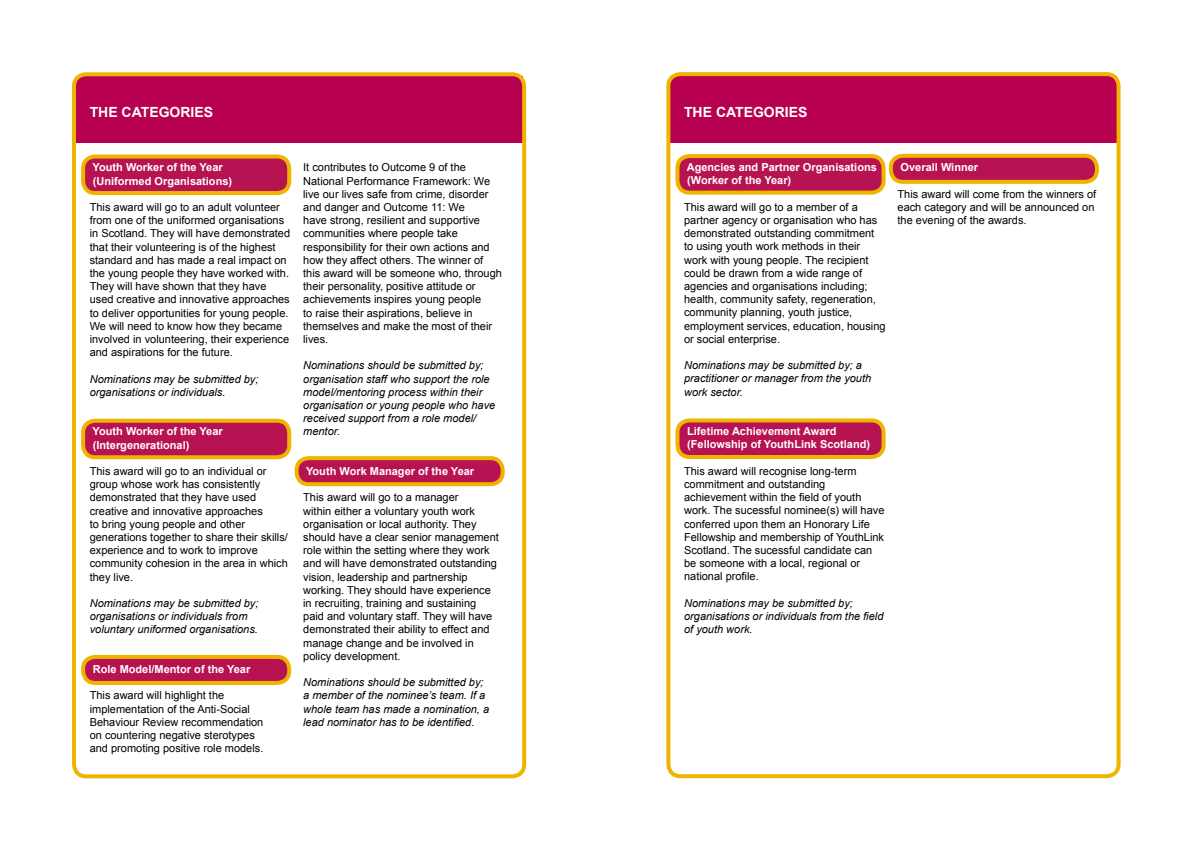
<style>
.page{position:relative;width:1191px;height:842px;background:#fff}
.page>*{position:absolute;margin:0;border:0;box-sizing:border-box;transform-origin:0 0}
.t1{font:700 14px "Arial";color:#fff}
.t2{font:11px/13.2px "Arial";color:#000}
.t3{font:italic 11px/13.2px "Arial";color:#000}
.t4{font:700 11px/13.2px "Arial";color:#fff}
</style>
<div class="page">
<div style="left:670px;top:76px;width:446px;height:67px;background:#b70050"></div>
<div style="left:76px;top:76px;width:446px;height:67px;background:#b70050"></div>
<div style="left:72px;top:72px;width:454px;height:706px;border:4px solid #eeb400;border-radius:12px"></div>
<div style="left:666px;top:72px;width:454px;height:706px;border:4px solid #eeb400;border-radius:12px"></div>
<div style="left:83px;top:156px;width:206px;height:37px;background:#b71352;border-radius:12px"></div>
<div style="left:81px;top:154px;width:210px;height:41px;border:4px solid #eeb400;border-radius:12px"></div>
<div style="left:83px;top:657px;width:206px;height:26px;background:#b71352;border-radius:12px"></div>
<div style="left:81px;top:655px;width:210px;height:30px;border:4px solid #eeb400;border-radius:12px"></div>
<div style="left:296px;top:458px;width:207px;height:26px;background:#b71352;border-radius:12px"></div>
<div style="left:294px;top:456px;width:211px;height:30px;border:4px solid #eeb400;border-radius:12px"></div>
<div style="left:891px;top:156px;width:206px;height:26px;background:#b71352;border-radius:12px"></div>
<div style="left:889px;top:154px;width:210px;height:30px;border:4px solid #eeb400;border-radius:12px"></div>
<div style="left:83px;top:421px;width:206px;height:36px;background:#b71352;border-radius:12px"></div>
<div style="left:81px;top:419px;width:210px;height:40px;border:4px solid #eeb400;border-radius:12px"></div>
<div style="left:677px;top:156px;width:206px;height:37px;background:#b71352;border-radius:12px"></div>
<div style="left:675px;top:154px;width:210px;height:41px;border:4px solid #eeb400;border-radius:12px"></div>
<div style="left:677px;top:420px;width:206px;height:37px;background:#b71352;border-radius:12px"></div>
<div style="left:675px;top:418px;width:210px;height:41px;border:4px solid #eeb400;border-radius:12px"></div>
<p class="t1" style="left:90px;top:103px;width:125px">THE CATEGORIES</p>
<p class="t1" style="left:684px;top:102px;width:125px">THE CATEGORIES</p>
<p class="t4" style="left:93px;top:161px;width:141px">Youth Worker of the Year (Uniformed Organisations)</p>
<p class="t2" style="left:90px;top:201px;width:202px">This award will go to an adult volunteer from one of the uniformed organisations in Scotland. They will have demonstrated that their volunteering is of the highest standard and has made a real impact on the young people they have worked with.<br>They will have shown that they have used creative and innovative approaches to deliver opportunities for young people.<br>We will need to know how they became involved in volunteering, their experience and aspirations for the future.</p>
<p class="t3" style="left:90px;top:372px;width:170px">Nominations may be submitted by; organisations or individuals.</p>
<p class="t4" style="left:93px;top:425px;width:132px">Youth Worker of the Year (Intergenerational)</p>
<p class="t2" style="left:90px;top:465px;width:200px">This award will go to an individual or group whose work has consistently demonstrated that they have used creative and innovative approaches<br>to bring young people and other generations together to share their skills/ experience and to work to improve community cohesion in the area in which they live.</p>
<p class="t3" style="left:90px;top:597px;width:170px">Nominations may be submitted by; organisations or individuals from voluntary uniformed organisations.</p>
<p class="t4" style="left:93px;top:663px;width:159px">Role Model/Mentor of the Year</p>
<p class="t2" style="left:90px;top:689px;width:175px">This award will highlight the implementation of the Anti-Social Behaviour Review recommendation on countering negative sterotypes and promoting positive role models.</p>
<p class="t2" style="left:303px;top:161px;width:200px">It contributes to Outcome 9 of the National Performance Framework: We live our lives safe from crime, disorder and danger and Outcome 11: We<br>have strong, resilient and supportive communities where people take responsibility for their own actions and how they affect others. The winner of this award will be someone who, through their personality, positive attitude or achievements inspires young people<br>to raise their aspirations, believe in themselves and make the most of their lives.</p>
<p class="t3" style="left:303px;top:359px;width:193px">Nominations should be submitted by; organisation staff who support the role model/mentoring process within their organisation or young people who have received support from a role model/ mentor.</p>
<p class="t4" style="left:306px;top:465px;width:170px">Youth Work Manager of the Year</p>
<p class="t2" style="left:303px;top:491px;width:197px">This award will go to a manager<br>within either a voluntary youth work organisation or local authority. They should have a clear senior management role within the setting where they work and will have demonstrated outstanding vision, leadership and partnership working. They should have experience in recruiting, training and sustaining paid and voluntary staff. They will have demonstrated their ability to effect and manage change and be involved in policy development.</p>
<p class="t3" style="left:303px;top:676px;width:187px">Nominations should be submitted by; a member of the nominee’s team. If a whole team has made a nomination, a lead nominator has to be identified.</p>
<p class="t4" style="left:686px;top:161px;width:192px">Agencies and Partner Organisations (Worker of the Year)</p>
<p class="t2" style="left:684px;top:200px;width:203px">This award will go to a member of a partner agency or organisation who has demonstrated outstanding commitment to using youth work methods in their work with young people. The recipient could be drawn from a wide range of agencies and organisations including; health, community safety, regeneration, community planning, youth justice, employment services, education, housing or social enterprise.</p>
<p class="t3" style="left:684px;top:359px;width:189px">Nominations may be submitted by; a practitioner or manager from the youth work sector.</p>
<p class="t4" style="left:687px;top:425px;width:184px">Lifetime Achievement Award (Fellowship of YouthLink Scotland)</p>
<p class="t2" style="left:684px;top:464px;width:202px">This award will recognise long-term commitment and outstanding achievement within the field of youth work. The sucessful nominee(s) will have conferred upon them an Honorary Life Fellowship and membership of YouthLink Scotland. The sucessful candidate can be someone with a local, regional or national profile.</p>
<p class="t3" style="left:684px;top:596px;width:201px">Nominations may be submitted by; organisations or individuals from the field of youth work.</p>
<p class="t4" style="left:900px;top:161px;width:79px">Overall Winner</p>
<p class="t2" style="left:897px;top:187px;width:200px">This award will come from the winners of each category and will be announced on the evening of the awards.</p>
</div>
